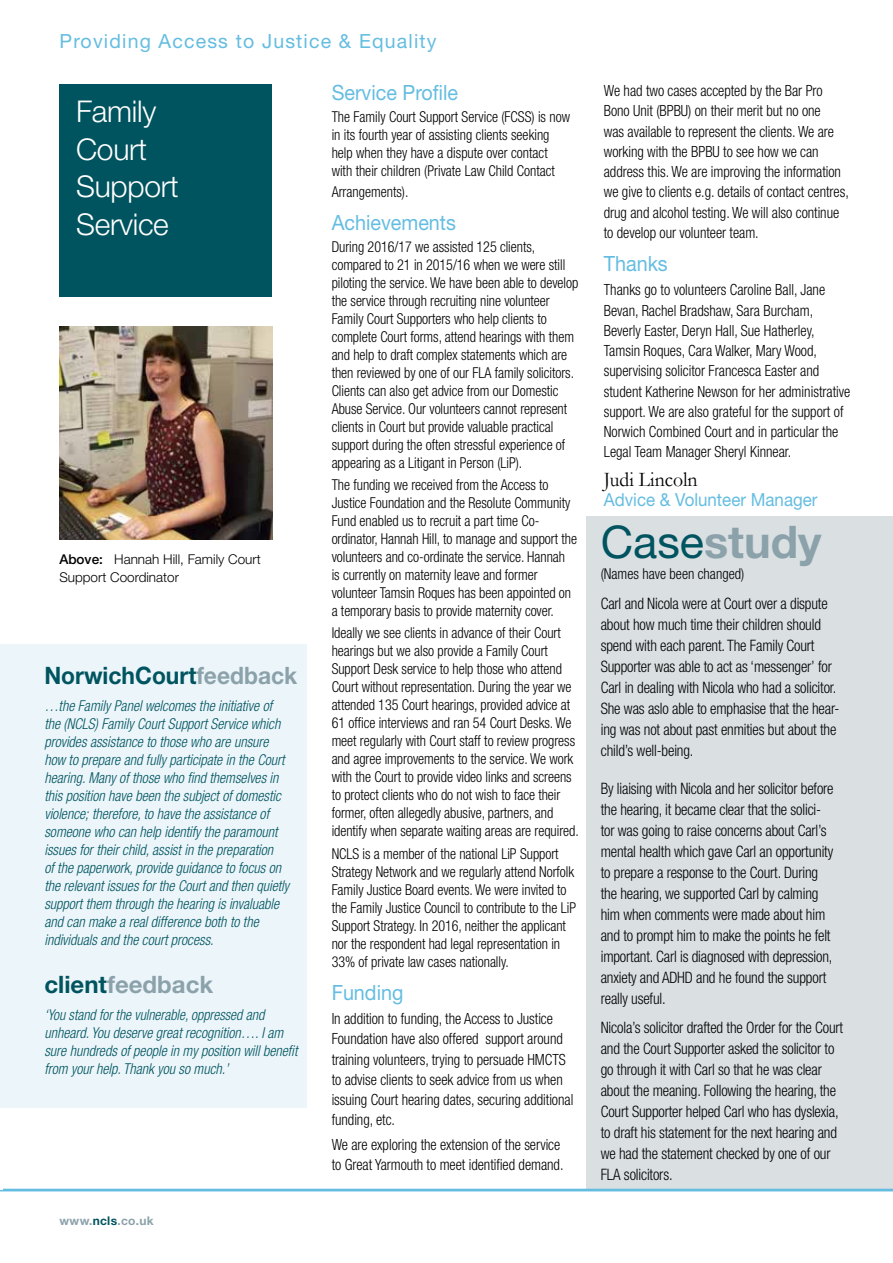
<style>
.page{position:relative;width:893px;height:1263px;background:#fff}
.page>*{position:absolute;margin:0;border:0;box-sizing:border-box;transform-origin:0 0}
.t1{font:700 45px "Helvetica Neue LT Std";color:#8ca2ab}
.t2{font:300 30px/37.5px "Helvetica Neue LT Std";letter-spacing:-.01em;color:#fff}
.t3{font:700 24px "Helvetica Neue LT Std";color:#00545f;scale:.95 1}
.t4{font:700 24px "Helvetica Neue LT Std";color:#8ca2ab}
.t5{font:21px "Helvetica Neue LT Std";color:#64bde1;scale:.94 1}
.t6{font:21px "Garamond";color:#000;scale:.94 1}
.t7{font:19.5px "Helvetica Neue LT Std";letter-spacing:.06em;color:#64bde1}
.t8{font:18px "Helvetica Neue LT Std";color:#64bde1;scale:.94 1}
.t9{font:300 condensed 15.75px/21px "Helvetica Neue LT Std";letter-spacing:-.01em;color:#000;scale:.95 1}
.t10{font:300 condensed 15.45px/20.2px "Helvetica Neue LT Std";letter-spacing:-.005em;color:#000;scale:.94 1}
.t11{font:300 condensed 15px/18px "Helvetica Neue LT Std";letter-spacing:-.005em;color:#000;scale:.94 1}
.t12{font:italic 300 condensed 15px/18px "Helvetica Neue LT Std";color:#00545f;scale:.95 1}
.t13{font:italic 300 condensed 15px/18px "Helvetica Neue LT Std";color:#00545f;scale:.93 1}
.t14{font:300 condensed 15px "Helvetica Neue LT Std";letter-spacing:-.005em;color:#000;scale:.95 1}
.t15{font:300 13.5px/18px "Helvetica Neue LT Std";color:#000}
.t16{font:700 12px "Helvetica Neue LT Std";letter-spacing:.025em;color:#8ca2ab}
.s1{font-weight:500}
.s2{color:#8ca2ab}
.s3{color:#00545f}
.s4{font-weight:400;color:#00545f}
</style>
<div class="page">
<div style="left:59px;top:84px;width:213px;height:212px;background:#00545f"></div>
<div style="left:586px;top:516px;width:307px;height:674px;background:#dadfe2"></div>
<div style="left:0;top:644px;width:306px;height:463px;background:#ebf5fa"></div>
<img style="left:59px;top:326px;width:213px;height:213px">
<hr style="left:3px;top:1189px;width:890px;height:1px;background:#64bde1">
<hr style="left:0;top:1190px;width:893px;height:1px;background:#64bde1">
<h3 class="t7" style="left:60px;top:29px;width:379px">Providing Access to Justice &amp; Equality</h3>
<h3 class="t5" style="left:332px;top:80px;width:136px">Service Profile</h3>
<p class="t11" style="left:332px;top:108px;width:255px">The Family Court Support Service (FCSS) is now in its fourth year of assisting clients seeking help when they have a dispute over contact with their children (Private Law Child Contact</p>
<p class="t11" style="left:332px;top:182px;width:83px">Arrangements).</p>
<h3 class="t5" style="left:332px;top:210px;width:134px">Achievements</h3>
<p class="t11" style="left:332px;top:237px;width:264px">During 2016/17 we assisted 125 clients, compared to 21 in 2015/16 when we were still piloting the service. We have been able to develop the service through recruiting nine volunteer Family Court Supporters who help clients to complete Court forms, attend hearings with them and help to draft complex statements which are then reviewed by one of our FLA family solicitors.<br>Clients can also get advice from our Domestic Abuse Service. Our volunteers cannot represent clients in Court but provide valuable practical support during the often stressful experience of appearing as a Litigant in Person (LiP).</p>
<p class="t11" style="left:332px;top:476px;width:262px">The funding we received from the Access to Justice Foundation and the Resolute Community Fund enabled us to recruit a part time Co&shy;ordinator, Hannah Hill, to manage and support the volunteers and co-ordinate the service. Hannah<br>is currently on maternity leave and former volunteer Tamsin Roques has been appointed on a temporary basis to provide maternity cover.</p>
<p class="t11" style="left:332px;top:624px;width:264px">Ideally we see clients in advance of their Court hearings but we also provide a Family Court Support Desk service to help those who attend Court without representation. During the year we attended 135 Court hearings, provided advice at 61 office interviews and ran 54 Court Desks. We meet regularly with Court staff to review progress and agree improvements to the service. We work with the Court to provide video links and screens to protect clients who do not wish to face their former, often allegedly abusive, partners, and identify when separate waiting areas are required.</p>
<p class="t11" style="left:332px;top:844px;width:261px">NCLS is a member of the national LiP Support Strategy Network and we regularly attend Norfolk Family Justice Board events. We were invited to the Family Justice Council to contribute to the LiP Support Strategy. In 2016, neither the applicant nor the respondent had legal representation in 33% of private law cases nationally.</p>
<h3 class="t5" style="left:332px;top:980px;width:78px">Funding</h3>
<p class="t10" style="left:332px;top:1008px;width:259px">In addition to funding, the Access to Justice Foundation have also offered support around training volunteers, trying to persuade HMCTS to advise clients to seek advice from us when issuing Court hearing dates, securing additional funding, etc.</p>
<p class="t10" style="left:332px;top:1134px;width:248px">We are exploring the extension of the service to Great Yarmouth to meet identified demand.</p>
<h2 class="t2" style="left:76px;top:92px;width:104px">Family<br>Court<br>Support<br>Service</h2>
<p class="t15" style="left:59px;top:550px;width:203px"><span class="s1">Above:</span> Hannah Hill, Family Court<br>Support Coordinator</p>
<h3 class="t3" style="left:44px;top:661px;width:268px">NorwichCourt<span class="s2">feedback</span></h3>
<p class="t12" style="left:44px;top:697px;width:259px">…the Family Panel welcomes the initiative of the (NCLS) Family Court Support Service which provides assistance to those who are unsure how to prepare and fully participate in the Court hearing. Many of those who find themselves in this position have been the subject of domestic violence; therefore, to have the assistance of someone who can help identify the paramount issues for their child, assist in the preparation<br>of the paperwork, provide guidance to focus on the relevant issues for the Court and then quietly support them through the hearing is invaluable and can make a real difference both to the individuals and the court process.</p>
<h3 class="t4" style="left:44px;top:969px;width:170px"><span class="s3">client</span>feedback</h3>
<p class="t13" style="left:44px;top:1005px;width:274px">‘You stand for the vulnerable, oppressed and unheard. You deserve great recognition…. I am sure hundreds of people in my position will benefit from your help. Thank you so much.’</p>
<p class="t16" style="left:60px;top:1213px;width:96px">www.<span class="s3">ncls</span>.co.uk</p>
<p class="t10" style="left:604px;top:80px;width:262px">We had two cases accepted by the Bar Pro Bono Unit (BPBU) on their merit but no one<br>was available to represent the clients. We are working with the BPBU to see how we can address this. We are improving the information we give to clients e.g. details of contact centres, drug and alcohol testing. We will also continue to develop our volunteer team.</p>
<h3 class="t5" style="left:604px;top:251px;width:70px">Thanks</h3>
<p class="t10" style="left:604px;top:280px;width:264px">Thanks go to volunteers Caroline Ball, Jane Bevan, Rachel Bradshaw, Sara Burcham, Beverly Easter, Deryn Hall, Sue Hatherley, Tamsin Roques, Cara Walker, Mary Wood, supervising solicitor Francesca Easter and student Katherine Newson for her administrative support. We are also grateful for the support of Norwich Combined Court and in particular the Legal Team Manager Sheryl Kinnear.</p>
<h3 class="t6" style="left:604px;top:465px;width:101px">Judi Lincoln</h3>
<p class="t8" style="left:604px;top:489px;width:229px">Advice &amp; Volunteer Manager</p>
<h1 class="t1" style="left:601px;top:514px;width:222px"><span class="s4">Case</span>study</h1>
<p class="t14" style="left:601px;top:565px;width:153px">(Names have been changed)</p>
<p class="t9" style="left:601px;top:593px;width:253px">Carl and Nicola were at Court over a dispute about how much time their children should spend with each parent. The Family Court Supporter was able to act as ‘messenger’ for Carl in dealing with Nicola who had a solicitor.<br>She was aslo able to emphasise that the hear&shy;ing was not about past enmities but about the child’s well-being.</p>
<p class="t9" style="left:601px;top:778px;width:247px">By liaising with Nicola and her solicitor before the hearing, it became clear that the solici&shy;tor was going to raise concerns about Carl’s mental health which gave Carl an opportunity to prepare a response to the Court. During the hearing, we supported Carl by calming him when comments were made about him and to prompt him to make the points he felt important. Carl is diagnosed with depression, anxiety and ADHD and he found the support really useful.</p>
<p class="t9" style="left:601px;top:1017px;width:257px">Nicola’s solicitor drafted the Order for the Court and the Court Supporter asked the solicitor to go through it with Carl so that he was clear about the meaning. Following the hearing, the Court Supporter helped Carl who has dyslexia, to draft his statement for the next hearing and we had the statement checked by one of our FLA solicitors.</p>
</div>
